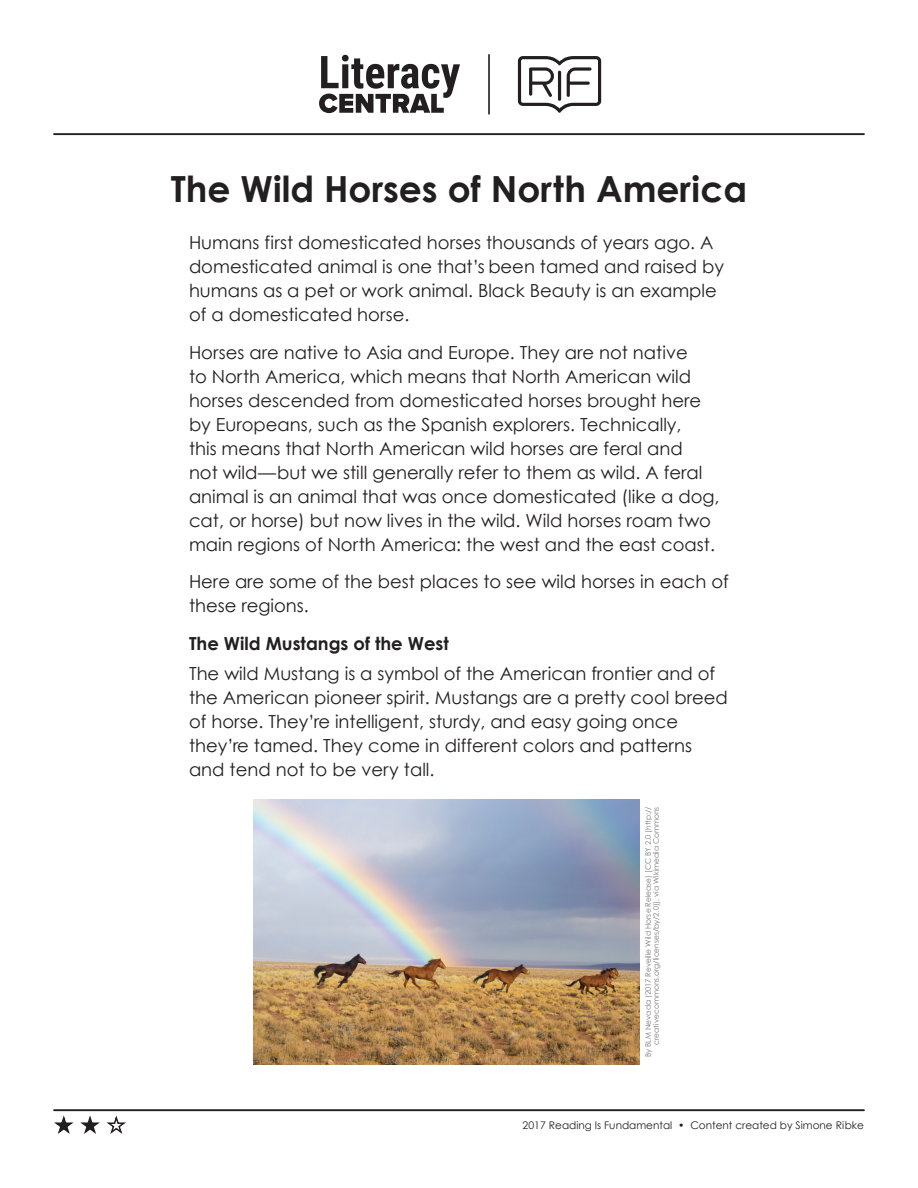
<style>
.page{position:relative;width:918px;height:1188px;background:#fff}
.page>*{position:absolute;margin:0;border:0;box-sizing:border-box;transform-origin:0 0}
.t1{font:700 36px "Century Gothic";color:#231f20}
.t2{font:18px/24px "Century Gothic";color:#231f20}
.t3{font:700 18px "Century Gothic";color:#231f20}
.t4{font:10.5px "Century Gothic";color:#231f20}
.t5{font:7.5px/8.2px "Century Gothic";color:#76787b;text-align:right}
</style>
<div class="page">
<hr style="left:54px;top:133px;width:810px;height:2px;background:#231f20">
<svg style="left:319px;top:55px;width:141px;height:58px"></svg>
<svg style="left:518px;top:56px;width:83px;height:57px"></svg>
<hr style="left:488px;top:55px;width:2px;height:59px;background:#231f20">
<hr style="left:54px;top:1109px;width:810px;height:2px;background:#231f20">
<svg style="left:54px;top:1116px;width:72px;height:18px"></svg>
<img style="left:254px;top:800px;width:386px;height:264px">
<h1 class="t1" style="left:171px;top:166px;width:578px">The Wild Horses of North America</h1>
<p class="t2" style="left:189px;top:230px;width:537px">Humans first domesticated horses thousands of years ago. A domesticated animal is one that’s been tamed and raised by humans as a pet or work animal. Black Beauty is an example of a domesticated horse.</p>
<p class="t2" style="left:189px;top:340px;width:532px">Horses are native to Asia and Europe. They are not native<br>to North America, which means that North American wild horses descended from domesticated horses brought here by Europeans, such as the Spanish explorers. Technically,<br>this means that North American wild horses are feral and<br>not wild—but we still generally refer to them as wild. A feral animal is an animal that was once domesticated (like a dog, cat, or horse) but now lives in the wild. Wild horses roam two main regions of North America: the west and the east coast.</p>
<p class="t2" style="left:189px;top:569px;width:541px">Here are some of the best places to see wild horses in each of these regions.</p>
<p class="t3" style="left:189px;top:632px;width:261px">The Wild Mustangs of the West</p>
<p class="t2" style="left:189px;top:662px;width:540px">The wild Mustang is a symbol of the American frontier and of the American pioneer spirit. Mustangs are a pretty cool breed of horse. They’re intelligent, sturdy, and easy going once they’re tamed. They come in different colors and patterns and tend not to be very tall.</p>
<p class="t5" style="left:644px;top:1057px;width:252px;rotate:-90deg">By BLM Nevada (2017 Reveille Wild Horse Release) [CC BY 2.0 (http:// creativecommons.org/licenses/by/2.0)], via Wikimedia Commons</p>
<p class="t4" style="left:523px;top:1118px;width:343px">2017 Reading Is Fundamental • Content created by Simone Ribke</p>
</div>
